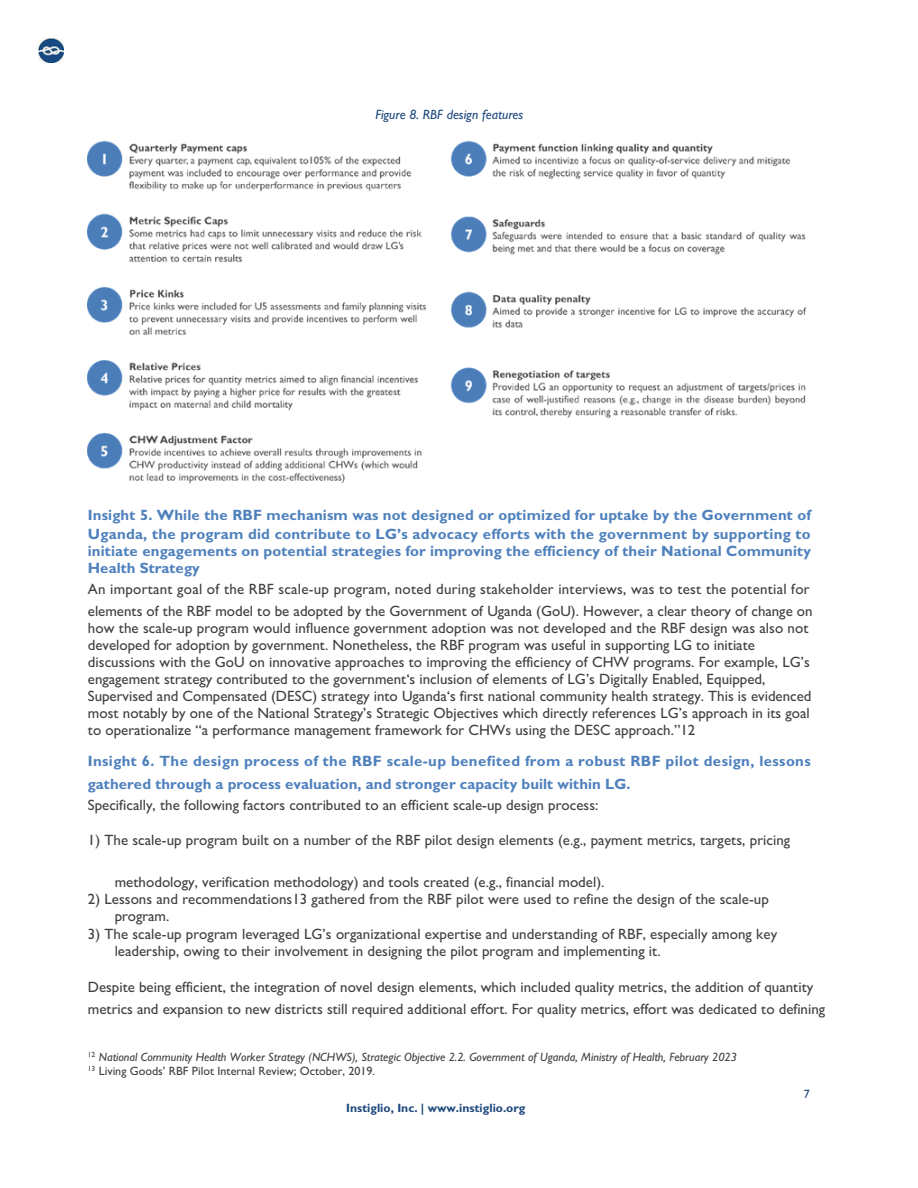
<style>
.page{position:relative;width:918px;height:1188px;background:#fff}
.page>*{position:absolute;margin:0;border:0;box-sizing:border-box;transform-origin:0 0}
.t1{font:500 15px/16.8px "Gill Sans";color:#404040}
.t2{font:700 15px/19.2px "Gill Sans";letter-spacing:.01em;color:#4f81bd}
.t3{font:italic 500 13.5px "Gill Sans";color:#1f497d}
.t4{font:italic 500 12px "Gill Sans";color:#404040}
.t5{font:500 12px "Gill Sans";color:#404040}
.t6{font:700 12px "Gill Sans";color:#1f497d}
.t7{font:500 12px "Gill Sans";color:#1f497d}
.t8{font:500 7.5px/13.5px "Gill Sans";color:#404040}
</style>
<div class="page">
<img style="left:39px;top:38px;width:25px;height:25px">
<img style="left:88px;top:140px;width:719px;height:344px">
<p class="t3" style="left:375px;top:108px;width:149px">Figure 8. RBF design features</p>
<p class="t2" style="left:88px;top:506px;width:725px">Insight 5. While the RBF mechanism was not designed or optimized for uptake by the Government of<br>Uganda, the program did contribute to LG’s advocacy efforts with the government by supporting to</p>
<p class="t2" style="left:88px;top:543px;width:725px;line-height:16.8px">initiate engagements on potential strategies for improving the efficiency of their National Community<br>Health Strategy</p>
<p class="t1" style="left:88px;top:578px;width:726px;line-height:22.5px">An important goal of the RBF scale-up program, noted during stakeholder interviews, was to test the potential for elements of the RBF model to be adopted by the Government of Uganda (GoU). However, a clear theory of change on</p>
<p class="t1" style="left:88px;top:620px;width:725px">how the scale-up program would influence government adoption was not developed and the RBF design was also not developed for adoption by government. Nonetheless, the RBF program was useful in supporting LG to initiate discussions with the GoU on innovative approaches to improving the efficiency of CHW programs. For example, LG’s engagement strategy contributed to the government‘s inclusion of elements of LG’s Digitally Enabled, Equipped, Supervised and Compensated (DESC) strategy into Uganda‘s first national community health strategy. This is evidenced most notably by one of the National Strategy’s Strategic Objectives which directly references LG’s approach in its goal to operationalize “a performance management framework for CHWs using the DESC approach.”12</p>
<p class="t2" style="left:88px;top:750px;width:724px;line-height:22.5px">Insight 6. The design process of the RBF scale-up benefited from a robust RBF pilot design, lessons gathered through a process evaluation, and stronger capacity built within LG.</p>
<h1 class="t1" style="left:88px;top:797px;width:512px">Specifically, the following factors contributed to an efficient scale-up design process:</h1>
<h1 class="t1" style="left:88px;top:832px;width:704px">1) The scale-up program built on a number of the RBF pilot design elements (e.g., payment metrics, targets, pricing</h1>
<h1 class="t1" style="left:115px;top:874px;width:491px">methodology, verification methodology) and tools created (e.g., financial model).</h1>
<h1 class="t1" style="left:88px;top:891px;width:683px">2) Lessons and recommendations13 gathered from the RBF pilot were used to refine the design of the scale-up</h1>
<h1 class="t1" style="left:115px;top:909px;width:56px">program.</h1>
<h1 class="t1" style="left:88px;top:927px;width:691px">3) The scale-up program leveraged LG’s organizational expertise and understanding of RBF, especially among key</h1>
<h1 class="t1" style="left:115px;top:943px;width:547px">leadership, owing to their involvement in designing the pilot program and implementing it.</h1>
<h1 class="t1" style="left:88px;top:976px;width:739px;line-height:22.5px">Despite being efficient, the integration of novel design elements, which included quality metrics, the addition of quantity metrics and expansion to new districts still required additional effort. For quality metrics, effort was dedicated to defining</h1>
<p class="t8" style="left:88px;top:1048px;width:9px">12<br>13</p>
<h3 class="t4" style="left:99px;top:1052px;width:640px">National Community Health Worker Strategy (NCHWS), Strategic Objective 2.2. Government of Uganda, Ministry of Health, February 2023</h3>
<h3 class="t5" style="left:99px;top:1066px;width:278px">Living Goods’ RBF Pilot Internal Review; October, 2019.</h3>
<p class="t6" style="left:346px;top:1103px;width:181px">Instiglio, Inc. | www.instiglio.org</p>
<h2 class="t7" style="left:804px;top:1089px;width:8px">7</h2>
</div>
